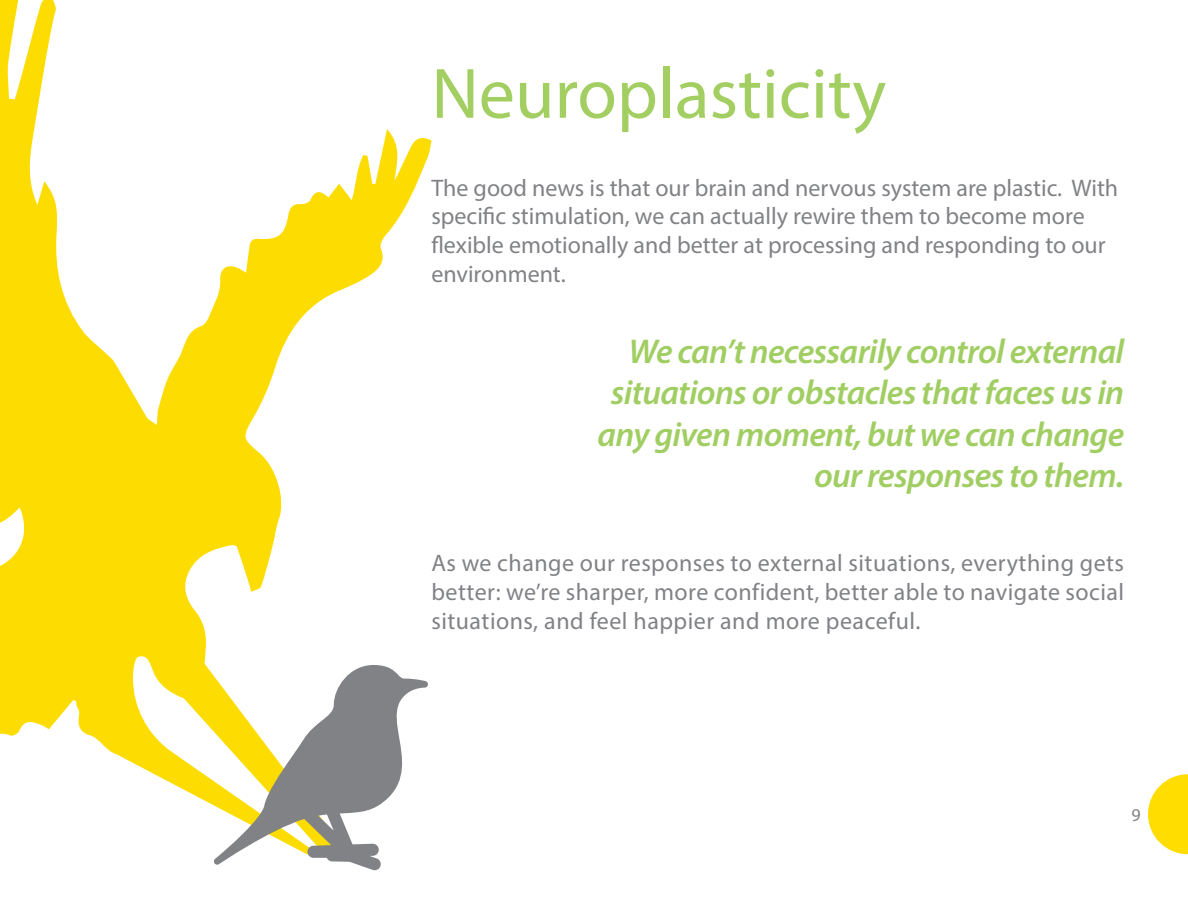
<style>
.page{position:relative;width:1188px;height:918px;background:#fff}
.page>*{position:absolute;margin:0;border:0;box-sizing:border-box;transform-origin:0 0}
.t1{font:72px "Myriad Pro";color:#a3cf62}
.t2{font:italic 600 34.5px/41.4px "Myriad Pro";letter-spacing:-.02em;color:#a1ce63;text-align:right}
.t3{font:24px/28.8px "Myriad Pro";color:#818285}
.t4{font:18px "Myriad Pro";color:#818285}
</style>
<div class="page">
<svg style="left:1148px;top:774px;width:40px;height:80px"></svg>
<svg style="left:0;top:0;width:432px;height:806px"></svg>
<svg style="left:214px;top:665px;width:214px;height:205px"></svg>
<h1 class="t1" style="left:431px;top:49px;width:456px">Neuroplasticity</h1>
<p class="t3" style="left:431px;top:173px;width:688px">The good news is that our brain and nervous system are plastic. With specific stimulation, we can actually rewire them to become more flexible emotionally and better at processing and responding to our environment.</p>
<h2 class="t2" style="left:597px;top:330px;width:528px">We can’t necessarily control external situations or obstacles that faces us in any given moment, but we can change our responses to them.</h2>
<p class="t3" style="left:431px;top:549px;width:694px;text-align:justify">As we change our responses to external situations, everything gets better: we’re sharper, more confident, better able to navigate social situations, and feel happier and more peaceful.</p>
<p class="t4" style="left:1132px;top:804px;width:11px">9</p>
</div>
